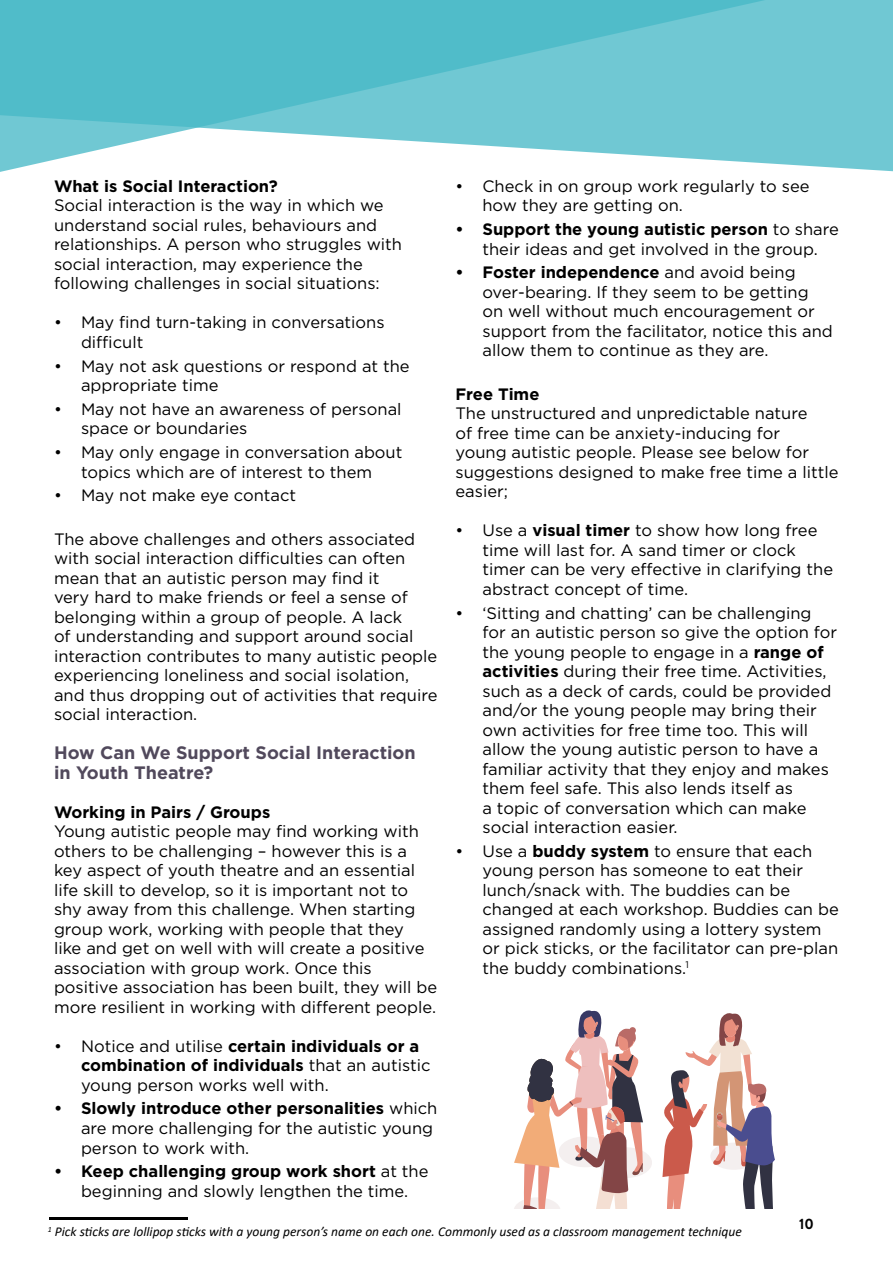
<style>
.page{position:relative;width:893px;height:1263px;background:#fff}
.page>*{position:absolute;margin:0;border:0;box-sizing:border-box;transform-origin:0 0}
.t1{font:700 18px/19.5px "Gotham";color:#51495c}
.t2{font:16.5px/19.5px "Gotham";color:#000}
.t3{font:700 16.5px "Gotham";color:#000}
.t4{font:700 15px "Brandon Grotesque";color:#000}
.t5{font:italic 13.5px "Calibri";color:#000}
.s1{font-weight:700}
</style>
<div class="page">
<div style="left:784px;top:0;width:109px;height:172px;background:#70c8d3"></div>
<svg style="left:0;top:0;width:784px;height:172px;background:#76cad4"></svg>
<hr style="left:49px;top:1217px;width:139px;height:2px;background:#000">
<svg style="left:662px;top:1013px;width:113px;height:196px"></svg>
<svg style="left:514px;top:1010px;width:138px;height:199px"></svg>
<p class="t3" style="left:54px;top:175px;width:225px">What is Social Interaction?</p>
<p class="t2" style="left:54px;top:195px;width:350px">Social interaction is the way in which we understand social rules, behaviours and relationships. A person who struggles with social interaction, may experience the following challenges in social situations:</p>
<p class="t2" style="left:81px;top:312px;width:305px;text-indent:-27px">• May find turn-taking in conversations difficult</p>
<p class="t2" style="left:81px;top:356px;width:330px;text-indent:-27px">• May not ask questions or respond at the appropriate time</p>
<p class="t2" style="left:81px;top:399px;width:322px;text-indent:-27px">• May not have an awareness of personal space or boundaries</p>
<p class="t2" style="left:54px;top:442px;width:350px;text-align:center">• May only engage in conversation about topics which are of interest to them</p>
<p class="t2" style="left:54px;top:485px;width:244px">• May not make eye contact</p>
<p class="t2" style="left:54px;top:529px;width:385px">The above challenges and others associated with social interaction difficulties can often mean that an autistic person may find it<br>very hard to make friends or feel a sense of belonging within a group of people. A lack<br>of understanding and support around social interaction contributes to many autistic people experiencing loneliness and social isolation, and thus dropping out of activities that require social interaction.</p>
<p class="t1" style="left:54px;top:743px;width:363px">How Can We Support Social Interaction in Youth Theatre?</p>
<p class="t3" style="left:54px;top:801px;width:218px">Working in Pairs / Groups</p>
<p class="t2" style="left:54px;top:821px;width:385px">Young autistic people may find working with others to be challenging – however this is a key aspect of youth theatre and an essential life skill to develop, so it is important not to shy away from this challenge. When starting group work, working with people that they<br>like and get on well with will create a positive association with group work. Once this positive association has been built, they will be more resilient in working with different people.</p>
<p class="t2" style="left:81px;top:1036px;width:351px;text-indent:-27px">• Notice and utilise <span class="s1">certain individuals or a combination of individuals</span> that an autistic young person works well with.</p>
<p class="t2" style="left:81px;top:1098px;width:358px;text-indent:-27px"><span class="s1">• Slowly introduce other personalities</span> which are more challenging for the autistic young person to work with.</p>
<p class="t2" style="left:54px;top:1161px;width:376px;text-align:center"><span class="s1">• Keep challenging group work short</span> at the beginning and slowly lengthen the time.</p>
<p class="t2" style="left:482px;top:176px;width:329px;text-indent:-27px">• Check in on group work regularly to see how they are getting on.</p>
<p class="t2" style="left:455px;top:219px;width:385px;text-align:center"><span class="s1">• Support the young autistic person</span> to share their ideas and get involved in the group.</p>
<p class="t2" style="left:482px;top:262px;width:352px;text-indent:-27px"><span class="s1">• Foster independence</span> and avoid being over-bearing. If they seem to be getting on well without much encouragement or support from the facilitator, notice this and allow them to continue as they are.</p>
<p class="t3" style="left:455px;top:383px;width:85px">Free Time</p>
<p class="t2" style="left:455px;top:403px;width:385px">The unstructured and unpredictable nature<br>of free time can be anxiety-inducing for<br>young autistic people. Please see below for suggestions designed to make free time a little easier;</p>
<p class="t2" style="left:482px;top:520px;width:352px;text-indent:-27px">• Use a <span class="s1">visual timer</span> to show how long free time will last for. A sand timer or clock timer can be very effective in clarifying the abstract concept of time.</p>
<p class="t2" style="left:482px;top:602px;width:356px;text-indent:-27px">• ‘Sitting and chatting’ can be challenging for an autistic person so give the option for the young people to engage in a <span class="s1">range of activities</span> during their free time. Activities, such as a deck of cards, could be provided and/or the young people may bring their own activities for free time too. This will allow the young autistic person to have a familiar activity that they enjoy and makes them feel safe. This also lends itself as<br>a topic of conversation which can make social interaction easier.</p>
<p class="t2" style="left:482px;top:841px;width:358px;text-indent:-27px">• Use a <span class="s1">buddy system</span> to ensure that each young person has someone to eat their lunch/snack with. The buddies can be changed at each workshop. Buddies can be assigned randomly using a lottery system or pick sticks, or the facilitator can pre-plan the buddy combinations.<sup>1</sup></p>
<p class="t5" style="left:48px;top:1222px;width:695px"><sup>1</sup> Pick sticks are lollipop sticks with a young person’s name on each one. Commonly used as a classroom management technique</p>
<p class="t4" style="left:799px;top:1213px;width:16px">10</p>
</div>
